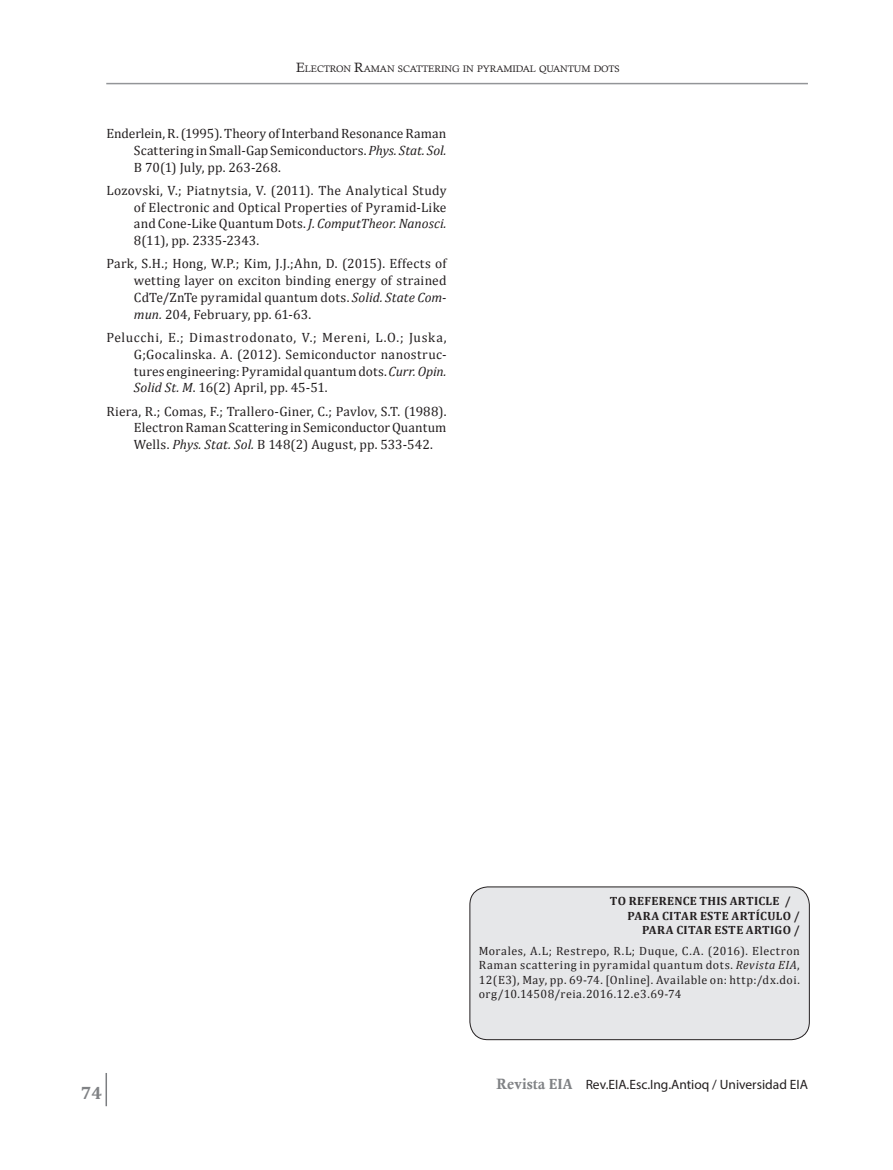
<style>
.page{position:relative;width:893px;height:1170px;background:#fff}
.page>*{position:absolute;margin:0;border:0;box-sizing:border-box;transform-origin:0 0}
.t1{font:700 18px "Cambria";color:#808285}
.Referencias{font:13.5px/16.8px "Cambria";letter-spacing:.01em;color:#231f20;text-align:justify}
.t2{font:13.5px "Myriad Pro";color:#231f20}
.Título_ARTICULO{font:12px/14.4px "Cambria";letter-spacing:.035em;color:#231f20;text-align:justify}
.C__de_texto{font:700 12px "Cambria";letter-spacing:.03em;color:#231f20}
.t3{font:9.45px "Calisto";letter-spacing:-.015em;color:#231f20}
.s1{font-size:13.5px}
.s2{font-style:italic}
.s3{font-family:"Calis MT Bol";font-size:15px;color:#808285}
.s4{font-family:"Cambria";font-weight:700;font-size:15px;color:#808285}
</style>
<div class="page">
<hr style="left:106px;top:83px;width:702px;height:1px;background:#939598">
<hr style="left:106px;top:1072px;width:1px;height:34px;background:#7c7e81">
<div style="left:470px;top:886px;width:339px;height:153px;background:#e6e7e9;border-radius:18px"></div>
<div style="left:469px;top:886px;width:341px;height:153px;border:1px solid #231f20;border-radius:18px"></div>
<p class="t3" style="left:296px;top:63px;width:325px"><span class="s1">E</span>LECTRON <span class="s1">R</span>AMAN SCATTERING IN PYRAMIDAL QUANTUM DOTS</p>
<p class="Referencias" style="left:134px;top:125px;width:314px;text-indent:-28px">Enderlein, R. (1995). Theory of Interband Resonance Raman Scattering in Small-Gap Semiconductors. <span class="s2">Phys. Stat. Sol.<br></span>B 70(1) July, pp. 263-268.</p>
<p class="Referencias" style="left:134px;top:182px;width:314px;text-indent:-28px">Lozovski, V.; Piatnytsia, V. (2011). The Analytical Study of Electronic and Optical Properties of Pyramid-Like and Cone-Like Quantum Dots. <span class="s2">J. ComputTheor. Nanosci.<br></span>8(11), pp. 2335-2343.</p>
<p class="Referencias" style="left:134px;top:255px;width:314px;text-indent:-28px">Park, S.H.; Hong, W.P.; Kim, J.J.;Ahn, D. (2015). Effects of wetting layer on exciton binding energy of strained CdTe/ZnTe pyramidal quantum dots. <span class="s2">Solid. State Com&shy;mun.</span> 204, February, pp. 61-63.</p>
<p class="Referencias" style="left:134px;top:329px;width:314px;text-indent:-28px">Pelucchi, E.; Dimastrodonato, V.; Mereni, L.O.; Juska, G;Gocalinska. A. (2012). Semiconductor nanostruc&shy;tures engineering: Pyramidal quantum dots. <span class="s2">Curr. Opin.<br>Solid St. M</span>. 16(2) April, pp. 45-51.</p>
<p class="Referencias" style="left:134px;top:402px;width:314px;text-indent:-28px">Riera, R.; Comas, F.; Trallero-Giner, C.; Pavlov, S.T. (1988).<br>Electron Raman Scattering in Semiconductor Quantum Wells. <span class="s2">Phys. Stat. Sol.</span> B 148(2) August, pp. 533-542.</p>
<h1 class="t1" style="left:81px;top:1079px;width:23px">74</h1>
<p class="C__de_texto" style="left:610px;top:892px;width:182px">TO REFERENCE THIS ARTICLE /</p>
<p class="C__de_texto" style="left:628px;top:906px;width:174px">PARA CITAR ESTE ARTÍCULO /</p>
<p class="C__de_texto" style="left:642px;top:921px;width:159px">PARA CITAR ESTE ARTIGO /</p>
<p class="Título_ARTICULO" style="left:479px;top:943px;width:323px">Morales, A.L; Restrepo, R.L; Duque, C.A. (2016). Electron Raman scattering in pyramidal quantum dots. <span class="s2">Revista EIA</span>, 12(E3), May, pp. 69-74. [Online]. Available on: http:/dx.doi. org/10.14508/reia.2016.12.e3.69-74</p>
<p class="t2" style="left:496px;top:1075px;width:313px"><span class="s3">Revista</span> <span class="s4">EIA</span> Rev.EIA.Esc.Ing.Antioq / Universidad EIA</p>
</div>
